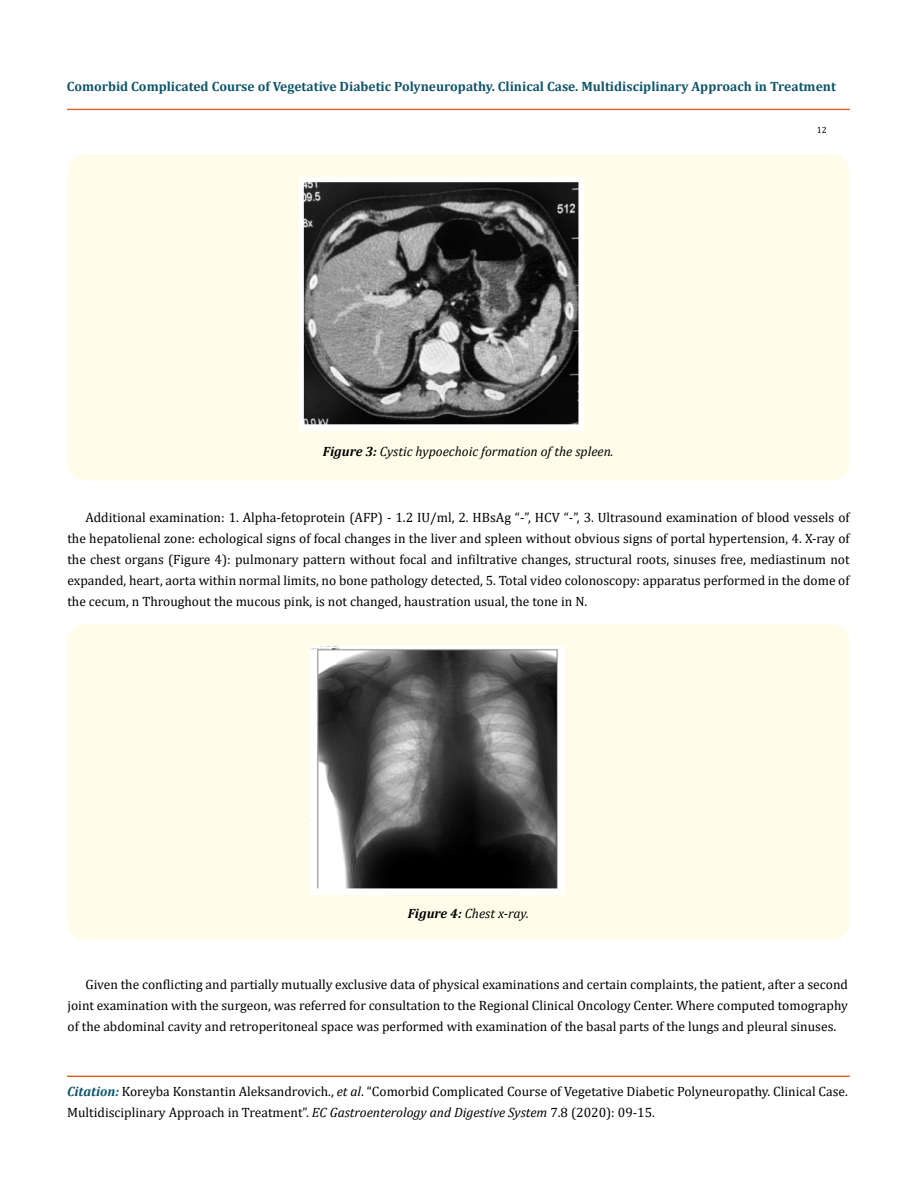
<style>
.page{position:relative;width:917px;height:1188px;background:#fff}
.page>*{position:absolute;margin:0;border:0;box-sizing:border-box;transform-origin:0 0}
.t1{font:13.5px/21px "Cambria";color:#000;text-align:justify}
.t2{font:700 13.5px "Cambria";color:#0e546a}
.t3{font:italic 13.5px "Cambria";color:#000}
.t4{font:9px "Cambria";color:#000}
.s1{font-weight:700}
.s2{font-weight:700;font-style:italic;color:#0e546a}
.s3{font-style:italic}
</style>
<div class="page">
<div style="left:67px;top:109px;width:782px;height:1px;border:1px solid #e05d1a"></div>
<div style="left:67px;top:1076px;width:782px;height:1px;border:1px solid #e05d1a"></div>
<div style="left:67px;top:154px;width:782px;height:327px;background:#fffde9;border-radius:18px"></div>
<img style="left:299px;top:178px;width:284px;height:253px">
<div style="left:67px;top:624px;width:782px;height:316px;background:#fffde9;border-radius:18px"></div>
<img style="left:310px;top:646px;width:254px;height:249px">
<p class="t2" style="left:67px;top:77px;width:770px">Comorbid Complicated Course of Vegetative Diabetic Polyneuropathy. Clinical Case. Multidisciplinary Approach in Treatment</p>
<p class="t4" style="left:816px;top:124px;width:11px">12</p>
<p class="t3" style="left:323px;top:441px;width:292px"><span class="s1">Figure 3:</span> Cystic hypoechoic formation of the spleen.</p>
<p class="t1" style="left:67px;top:507px;width:783px;text-indent:18px">Additional examination: 1. Alpha-fetoprotein (AFP) - 1.2 IU/ml, 2. НBsAg “-”, HCV “-”, 3. Ultrasound examination of blood vessels of the hepatolienal zone: echological signs of focal changes in the liver and spleen without obvious signs of portal hypertension, 4. X-ray of the chest organs (Figure 4): pulmonary pattern without focal and infiltrative changes, structural roots, sinuses free, mediastinum not expanded, heart, aorta within normal limits, no bone pathology detected, 5. Total video colonoscopy: apparatus performed in the dome of the cecum, n Throughout the mucous pink, is not changed, haustration usual, the tone in N.</p>
<p class="t3" style="left:408px;top:904px;width:122px"><span class="s1">Figure 4:</span> Chest x-ray.</p>
<p class="t1" style="left:68px;top:974px;width:782px;text-indent:18px">Given the conflicting and partially mutually exclusive data of physical examinations and certain complaints, the patient, after a second joint examination with the surgeon, was referred for consultation to the Regional Clinical Oncology Center. Where computed tomography of the abdominal cavity and retroperitoneal space was performed with examination of the basal parts of the lungs and pleural sinuses.</p>
<p class="t1" style="left:67px;top:1081px;width:782px"><span class="s2">Citation:</span> Koreyba Konstantin Aleksandrovich., <span class="s3">et al</span>. “Comorbid Complicated Course of Vegetative Diabetic Polyneuropathy. Clinical Case.<br>Multidisciplinary Approach in Treatment”. <span class="s3">EC Gastroenterology and Digestive System</span> 7.8 (2020): 09-15.</p>
</div>
